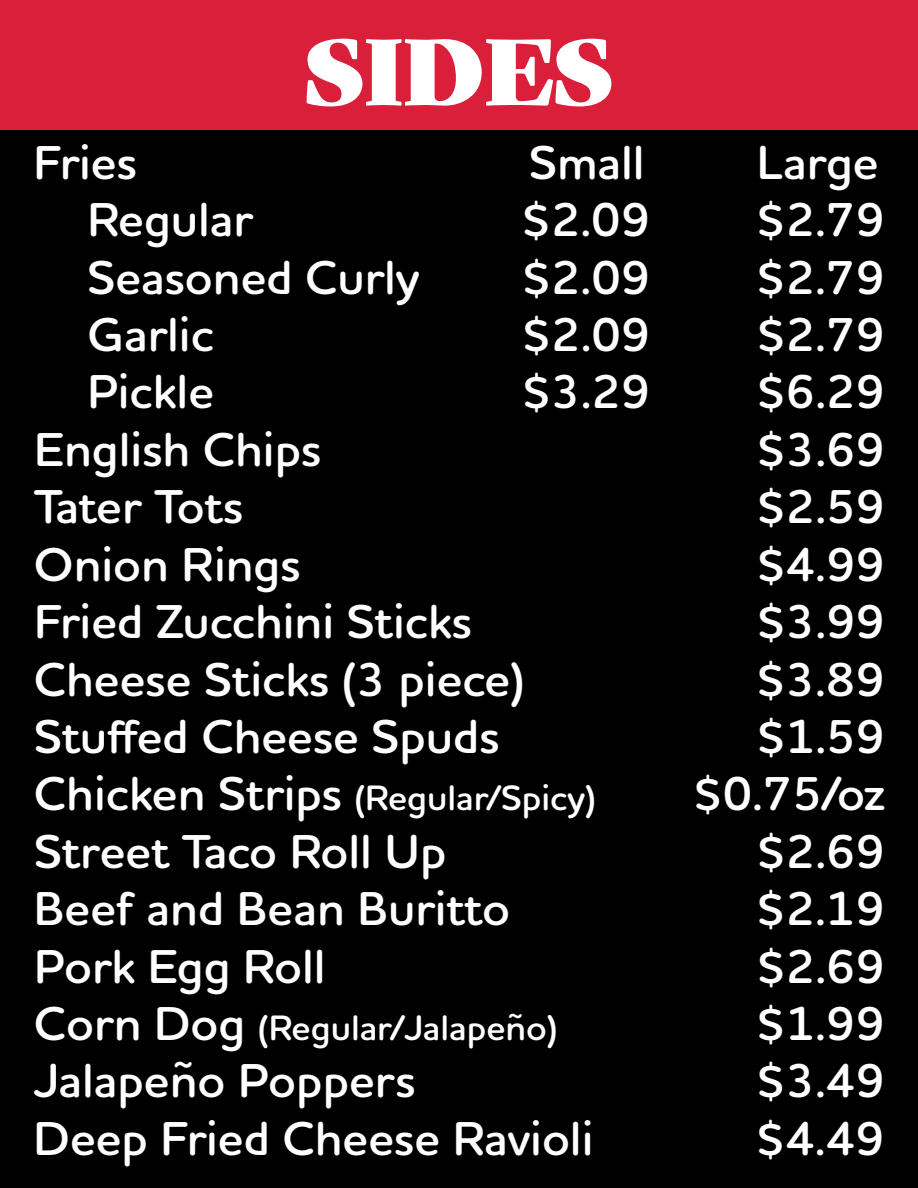
<style>
.page{position:relative;width:918px;height:1188px;background:#fff}
.page>*{position:absolute;margin:0;border:0;box-sizing:border-box;transform-origin:0 0}
.t1{font:90.6px "Gastromond";color:#fff}
.t2{font:600 48.45px "Houschka Rounded";color:#fff}
.t3{font:600 36px "Houschka Rounded";color:#fff}
.s1{font-size:48.45px}
</style>
<div class="page">
<div style="left:0;top:26px;width:918px;height:1162px;background:#000"></div>
<div style="left:0;top:0;width:918px;height:130px;background:#da1f3a"></div>
<h1 class="t1" style="left:305px;top:2px;width:310px">SIDES</h1>
<p class="t2" style="left:34px;top:131px;width:105px">Fries</p>
<p class="t2" style="left:529px;top:131px;width:117px">Small</p>
<p class="t2" style="left:757px;top:131px;width:124px">Large</p>
<p class="t2" style="left:87px;top:188px;width:167px">Regular</p>
<p class="t2" style="left:522px;top:188px;width:130px">$2.09</p>
<p class="t2" style="left:756px;top:188px;width:130px">$2.79</p>
<p class="t2" style="left:87px;top:246px;width:334px">Seasoned Curly</p>
<p class="t2" style="left:522px;top:246px;width:130px">$2.09</p>
<p class="t2" style="left:756px;top:246px;width:130px">$2.79</p>
<p class="t2" style="left:88px;top:303px;width:128px">Garlic</p>
<p class="t2" style="left:522px;top:303px;width:130px">$2.09</p>
<p class="t2" style="left:756px;top:303px;width:130px">$2.79</p>
<p class="t2" style="left:88px;top:361px;width:128px">Pickle</p>
<p class="t2" style="left:522px;top:361px;width:130px">$3.29</p>
<p class="t2" style="left:756px;top:361px;width:130px">$6.29</p>
<p class="t2" style="left:34px;top:418px;width:289px">English Chips</p>
<p class="t2" style="left:756px;top:418px;width:130px">$3.69</p>
<p class="t2" style="left:34px;top:475px;width:211px">Tater Tots</p>
<p class="t2" style="left:756px;top:475px;width:130px">$2.59</p>
<p class="t2" style="left:34px;top:533px;width:268px">Onion Rings</p>
<p class="t2" style="left:756px;top:533px;width:130px">$4.99</p>
<p class="t2" style="left:34px;top:590px;width:439px">Fried Zucchini Sticks</p>
<p class="t2" style="left:756px;top:590px;width:130px">$3.99</p>
<p class="t2" style="left:34px;top:648px;width:492px">Cheese Sticks (3 piece)</p>
<p class="t2" style="left:756px;top:648px;width:130px">$3.89</p>
<p class="t2" style="left:34px;top:705px;width:467px">Stuffed Cheese Spuds</p>
<p class="t2" style="left:756px;top:705px;width:130px">$1.59</p>
<p class="t3" style="left:34px;top:775px;width:563px"><span class="s1">Chicken Strips</span> (Regular/Spicy)</p>
<p class="t2" style="left:693px;top:763px;width:193px">$0.75/oz</p>
<p class="t2" style="left:34px;top:820px;width:414px">Street Taco Roll Up</p>
<p class="t2" style="left:756px;top:820px;width:130px">$2.69</p>
<p class="t2" style="left:34px;top:877px;width:478px">Beef and Bean Buritto</p>
<p class="t2" style="left:756px;top:877px;width:130px">$2.19</p>
<p class="t2" style="left:34px;top:935px;width:293px">Pork Egg Roll</p>
<p class="t2" style="left:756px;top:935px;width:130px">$2.69</p>
<p class="t3" style="left:34px;top:1004px;width:525px"><span class="s1">Corn Dog</span> (Regular/Jalapeño)</p>
<p class="t2" style="left:756px;top:992px;width:130px">$1.99</p>
<p class="t2" style="left:34px;top:1050px;width:383px">Jalapeño Poppers</p>
<p class="t2" style="left:756px;top:1050px;width:130px">$3.49</p>
<p class="t2" style="left:34px;top:1107px;width:561px">Deep Fried Cheese Ravioli</p>
<p class="t2" style="left:756px;top:1107px;width:130px">$4.49</p>
</div>
